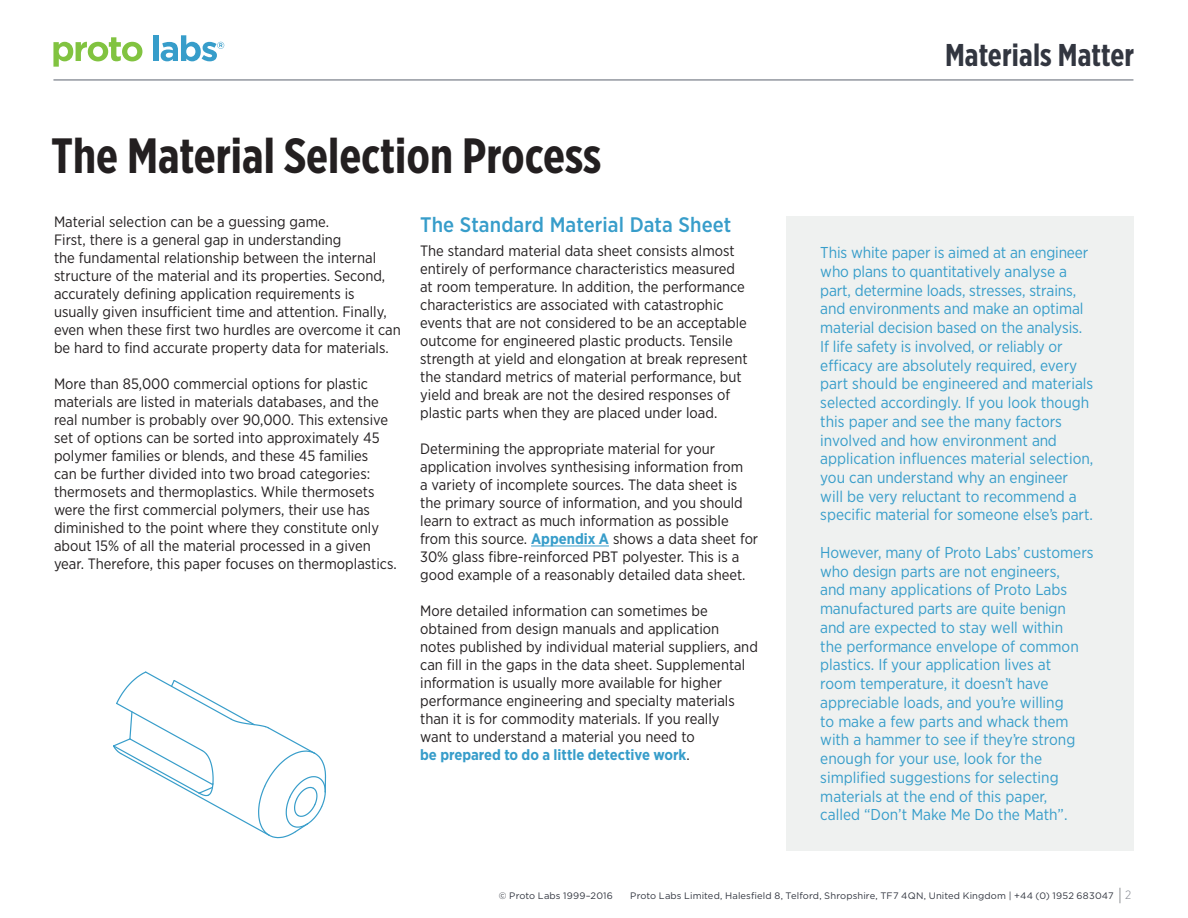
<style>
.page{position:relative;width:1188px;height:918px;background:#fff}
.page>*{position:absolute;margin:0;border:0;box-sizing:border-box;transform-origin:0 0}
.t1{font:700 49.5px "Gotham X Narrow";color:#231f20}
.t2{font:700 31.5px "Gotham X Narrow";letter-spacing:.005em;color:#323640}
.t3{font:500 21px "Gotham Narrow";letter-spacing:.005em;color:#379dca}
.t4{font:15.75px/18.8px "Gotham Narrow";color:#379dca}
.t5{font:15px/18px "Gotham Narrow";color:#231f20}
.t6{font:9.3px "Gotham";letter-spacing:.015em;color:#323640}
.s1{font-weight:700;color:#379dca}
.s2{font-family:"Gotham Narrow";font-weight:300;font-size:12px;color:#858891}
</style>
<div class="page">
<svg style="left:1120px;top:888px;width:1px;height:15px"></svg>
<hr style="left:53px;top:80px;width:1080px;height:1px;background:#5b636f">
<svg style="left:53px;top:37px;width:89px;height:30px"></svg>
<div style="left:153px;top:35px;width:5px;height:26px;background:#379dca"></div>
<svg style="left:161px;top:35px;width:63px;height:26px"></svg>
<hr style="left:531px;top:546px;width:78px;height:1px;background:#379dca">
<svg style="left:113px;top:671px;width:214px;height:168px"></svg>
<div style="left:786px;top:216px;width:348px;height:634px;background:#eff1f0"></div>
<h1 class="t1" style="left:51px;top:125px;width:551px">The Material Selection Process</h1>
<p class="t5" style="left:54px;top:212px;width:348px">Material selection can be a guessing game.<br>First, there is a general gap in understanding<br>the fundamental relationship between the internal structure of the material and its properties. Second, accurately defining application requirements is usually given insufficient time and attention. Finally, even when these first two hurdles are overcome it can be hard to find accurate property data for materials.</p>
<p class="t5" style="left:54px;top:374px;width:344px">More than 85,000 commercial options for plastic materials are listed in materials databases, and the real number is probably over 90,000. This extensive set of options can be sorted into approximately 45 polymer families or blends, and these 45 families<br>can be further divided into two broad categories: thermosets and thermoplastics. While thermosets were the first commercial polymers, their use has diminished to the point where they constitute only about 15% of all the material processed in a given year. Therefore, this paper focuses on thermoplastics.</p>
<h3 class="t3" style="left:420px;top:211px;width:313px">The Standard Material Data Sheet</h3>
<p class="t5" style="left:420px;top:242px;width:329px">The standard material data sheet consists almost entirely of performance characteristics measured at room temperature. In addition, the performance characteristics are associated with catastrophic events that are not considered to be an acceptable outcome for engineered plastic products. Tensile strength at yield and elongation at break represent the standard metrics of material performance, but yield and break are not the desired responses of plastic parts when they are placed under load.</p>
<p class="t5" style="left:420px;top:440px;width:340px">Determining the appropriate material for your application involves synthesising information from<br>a variety of incomplete sources. The data sheet is the primary source of information, and you should learn to extract as much information as possible from this source. <span class="s1">Appendix A</span> shows a data sheet for 30% glass fibre-reinforced PBT polyester. This is a good example of a reasonably detailed data sheet.</p>
<p class="t5" style="left:420px;top:602px;width:339px">More detailed information can sometimes be obtained from design manuals and application notes published by individual material suppliers, and can fill in the gaps in the data sheet. Supplemental information is usually more available for higher performance engineering and specialty materials than it is for commodity materials. If you really<br>want to understand a material you need to<br><span class="s1">be prepared to do a little detective work</span>.</p>
<h2 class="t2" style="left:945px;top:35px;width:190px">Materials Matter</h2>
<p class="t4" style="left:820px;top:243px;width:275px">This white paper is aimed at an engineer who plans to quantitatively analyse a part, determine loads, stresses, strains, and environments and make an optimal material decision based on the analysis.<br>If life safety is involved, or reliably or efficacy are absolutely required, every part should be engineered and materials selected accordingly. If you look though this paper and see the many factors involved and how environment and application influences material selection, you can understand why an engineer will be very reluctant to recommend a specific material for someone else’s part.</p>
<p class="t4" style="left:820px;top:543px;width:275px">However, many of Proto Labs’ customers who design parts are not engineers,<br>and many applications of Proto Labs manufactured parts are quite benign and are expected to stay well within<br>the performance envelope of common plastics. If your application lives at<br>room temperature, it doesn’t have appreciable loads, and you’re willing<br>to make a few parts and whack them with a hammer to see if they’re strong enough for your use, look for the simplified suggestions for selecting materials at the end of this paper,<br>called “Don’t Make Me Do the Math”.</p>
<p class="t6" style="left:499px;top:890px;width:116px">© Proto Labs 1999–2016</p>
<p class="t6" style="left:630px;top:890px;width:502px">Proto Labs Limited, Halesfield 8, Telford, Shropshire, TF7 4QN, United Kingdom | +44 (0) 1952 683047 <span class="s2">2</span></p>
</div>
